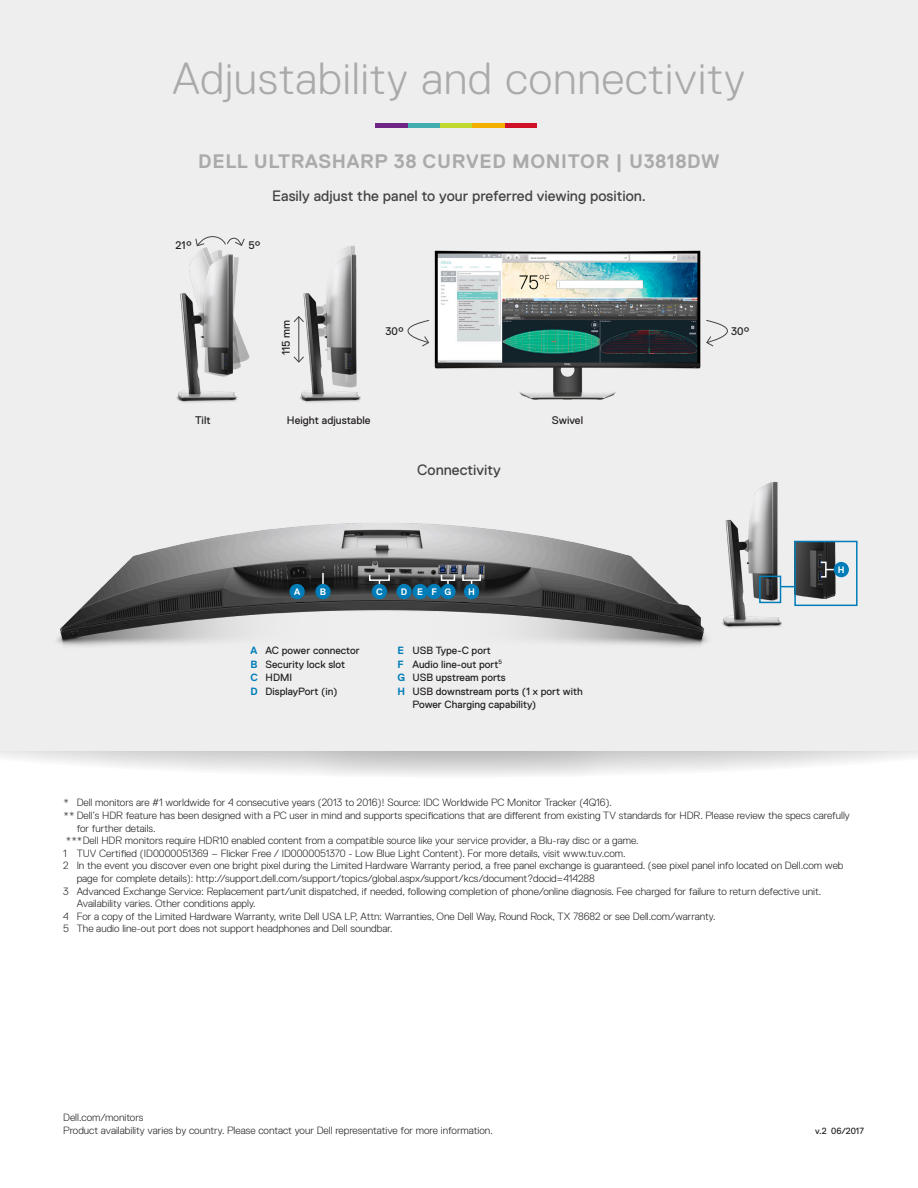
<style>
.page{position:relative;width:918px;height:1188px;background:#fff}
.page>*{position:absolute;margin:0;border:0;box-sizing:border-box;transform-origin:0 0}
.t1{font:300 45px "Dell Replica";letter-spacing:.02em;color:#aaa}
.t2{font:700 19.5px "Dell Replica";letter-spacing:.035em;color:#aaa}
.t3{font:15px "Dell Replica";color:#444}
.t4{font:10.95px "Dell Replica";color:#231f20}
.t5{font:300 10.5px/12.6px "Dell Replica";color:#231f20}
.t6{font:10.5px/13.5px "Dell Replica";color:#231f20}
.t7{font:700 9.3px "Dell Replica";color:#fff}
.t8{font:9px "Dell Replica";color:#231f20}
.s1{font-weight:700;color:#007db8}
</style>
<div class="page">
<svg style="left:0;top:751px;width:918px;height:24px"></svg>
<div style="left:0;top:0;width:918px;height:751px;background:#eee"></div>
<img style="left:299px;top:246px;width:62px;height:157px">
<img style="left:176px;top:247px;width:74px;height:156px">
<img style="left:56px;top:523px;width:648px;height:123px">
<div style="left:440px;top:123px;width:32px;height:5px;background:#c1d82f"></div>
<div style="left:408px;top:123px;width:32px;height:5px;background:#42aeaf"></div>
<div style="left:505px;top:123px;width:32px;height:5px;background:#ce1126"></div>
<div style="left:472px;top:123px;width:33px;height:5px;background:#f2af00"></div>
<div style="left:375px;top:123px;width:33px;height:5px;background:#6e2585"></div>
<div style="left:289px;top:584px;width:16px;height:15px;background:#007db8;border-radius:50%"></div>
<div style="left:397px;top:584px;width:15px;height:15px;background:#007db8;border-radius:50%"></div>
<div style="left:413px;top:584px;width:15px;height:15px;background:#007db8;border-radius:50%"></div>
<div style="left:427px;top:584px;width:15px;height:15px;background:#007db8;border-radius:50%"></div>
<div style="left:462px;top:574px;width:19px;height:7px;border:2px solid #fff"></div>
<div style="left:464px;top:584px;width:15px;height:15px;background:#007db8;border-radius:50%"></div>
<div style="left:441px;top:574px;width:14px;height:7px;border:2px solid #fff"></div>
<div style="left:440px;top:584px;width:16px;height:15px;background:#007db8;border-radius:50%"></div>
<div style="left:369px;top:574px;width:21px;height:7px;border:2px solid #fff"></div>
<div style="left:372px;top:584px;width:15px;height:15px;background:#007db8;border-radius:50%"></div>
<svg style="left:195px;top:236px;width:50px;height:11px"></svg>
<hr style="left:298px;top:317px;width:1px;height:45px;background:#444">
<svg style="left:293px;top:356px;width:12px;height:7px"></svg>
<svg style="left:293px;top:316px;width:12px;height:7px"></svg>
<img style="left:434px;top:250px;width:267px;height:150px">
<svg style="left:407px;top:320px;width:23px;height:27px"></svg>
<svg style="left:706px;top:320px;width:22px;height:27px"></svg>
<img style="left:704px;top:482px;width:96px;height:161px">
<div style="left:759px;top:576px;width:22px;height:27px;border:2px solid #007db8"></div>
<img style="left:797px;top:544px;width:52px;height:59px">
<div style="left:820px;top:562px;width:7px;height:16px;border:2px solid #fff"></div>
<div style="left:834px;top:562px;width:15px;height:15px;background:#007db8;border-radius:50%"></div>
<div style="left:794px;top:541px;width:64px;height:65px;border:2px solid #007db8"></div>
<svg style="left:781px;top:586px;width:14px;height:1px"></svg>
<svg style="left:322px;top:573px;width:2px;height:11px"></svg>
<div style="left:315px;top:584px;width:16px;height:15px;background:#007db8;border-radius:50%"></div>
<h1 class="t1" style="left:173px;top:53px;width:574px">Adjustability and connectivity</h1>
<h2 class="t2" style="left:198px;top:151px;width:523px">DELL ULTRASHARP 38 CURVED MONITOR | U3818DW</h2>
<h3 class="t3" style="left:272px;top:187px;width:376px">Easily adjust the panel to your preferred viewing position.</h3>
<p class="t4" style="left:176px;top:239px;width:18px">21°</p>
<p class="t4" style="left:248px;top:239px;width:14px">5°</p>
<p class="t4" style="left:280px;top:355px;width:37px;rotate:-90deg">115 mm</p>
<p class="t4" style="left:386px;top:325px;width:20px">30°</p>
<p class="t4" style="left:731px;top:325px;width:20px">30°</p>
<p class="t4" style="left:195px;top:414px;width:17px">Tilt</p>
<p class="t4" style="left:287px;top:414px;width:85px">Height adjustable</p>
<h3 class="t3" style="left:417px;top:462px;width:85px">Connectivity</h3>
<p class="t7" style="left:294px;top:587px;width:8px">A</p>
<p class="t7" style="left:376px;top:587px;width:8px">C</p>
<p class="t7" style="left:401px;top:587px;width:52px">D EFG</p>
<p class="t7" style="left:468px;top:587px;width:8px">H</p>
<p class="t7" style="left:320px;top:587px;width:8px">B</p>
<p class="t4" style="left:552px;top:414px;width:33px">Swivel</p>
<p class="t6" style="left:251px;top:644px;width:111px"><span class="s1">A</span> AC power connector<br><span class="s1">B</span> Security lock slot<br><span class="s1">C</span> HDMI<br><span class="s1">D</span> DisplayPort (in)</p>
<p class="t6" style="left:398px;top:644px;width:95px"><span class="s1">E</span> USB Type-C port</p>
<p class="t6" style="left:398px;top:657px;width:106px"><span class="s1">F</span> Audio line-out port<sup>5</sup></p>
<p class="t6" style="left:398px;top:671px;width:110px"><span class="s1">G</span> USB upstream ports</p>
<p class="t6" style="left:398px;top:684px;width:187px"><span class="s1">H</span> USB downstream ports (1 x port with</p>
<p class="t6" style="left:413px;top:698px;width:125px">Power Charging capability)</p>
<p class="t7" style="left:838px;top:565px;width:8px">H</p>
<p class="t5" style="left:63px;top:796px;width:550px">* Dell monitors are #1 worldwide for 4 consecutive years (2013 to 2016)! Source: IDC Worldwide PC Monitor Tracker (4Q16).</p>
<p class="t5" style="left:63px;top:809px;width:788px">** Dell’s HDR feature has been designed with a PC user in mind and supports specifications that are different from existing TV standards for HDR. Please review the specs carefully</p>
<p class="t5" style="left:77px;top:822px;width:80px">for further details.</p>
<p class="t5" style="left:65px;top:834px;width:575px">***Dell HDR monitors require HDR10 enabled content from a compatible source like your service provider, a Blu-ray disc or a game.</p>
<p class="t5" style="left:63px;top:847px;width:564px">1 TUV Certified (ID0000051369 – Flicker Free / ID0000051370 - Low Blue Light Content). For more details, visit www.tuv.com.</p>
<p class="t5" style="left:63px;top:859px;width:782px">2 In the event you discover even one bright pixel during the Limited Hardware Warranty period, a free panel exchange is guaranteed. (see pixel panel info located on Dell.com web</p>
<p class="t5" style="left:77px;top:872px;width:520px">page for complete details): http://support.dell.com/support/topics/global.aspx/support/kcs/document?docid=414288</p>
<p class="t5" style="left:63px;top:885px;width:760px">3 Advanced Exchange Service: Replacement part/unit dispatched, if needed, following completion of phone/online diagnosis. Fee charged for failure to return defective unit.</p>
<p class="t5" style="left:77px;top:897px;width:181px">Availability varies. Other conditions apply.</p>
<p class="t5" style="left:63px;top:910px;width:654px">4 For a copy of the Limited Hardware Warranty, write Dell USA LP, Attn: Warranties, One Dell Way, Round Rock, TX 78682 or see Dell.com/warranty.</p>
<p class="t5" style="left:63px;top:922px;width:331px">5 The audio line-out port does not support headphones and Dell soundbar.</p>
<p class="t5" style="left:63px;top:1112px;width:431px">Dell.com/monitors<br>Product availability varies by country. Please contact your Dell representative for more information.</p>
<p class="t8" style="left:815px;top:1126px;width:50px">v.2 06/2017</p>
</div>
